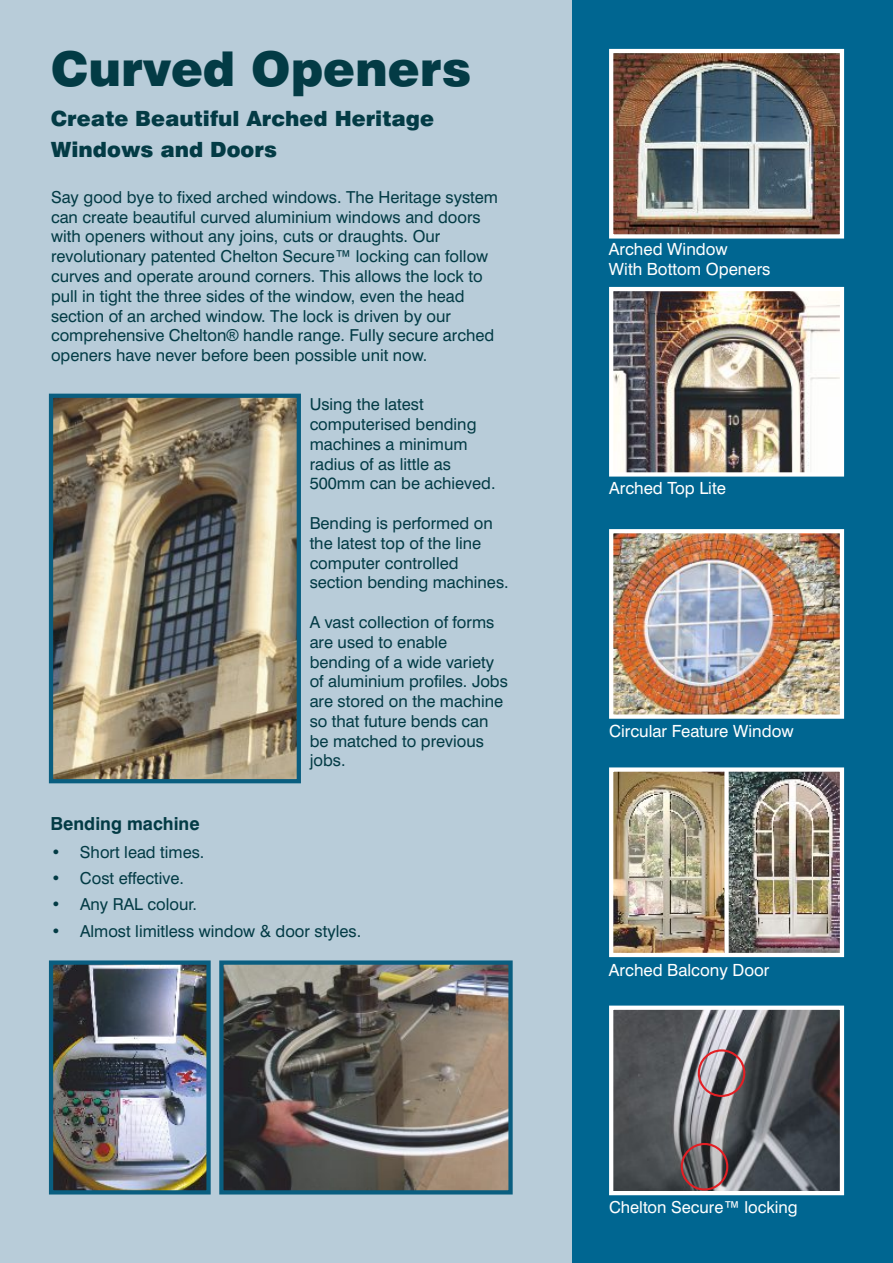
<style>
.page{position:relative;width:893px;height:1263px;background:#006691}
.page>*{position:absolute;margin:0;border:0;box-sizing:border-box;transform-origin:0 0}
.t1{font:900 48px "Swiss 721 BT";color:#033b45}
.t2{font:900 21px/31.5px "Swiss 721 BT";color:#033b45}
.t3{font:700 18px "Swiss 721 BT";color:#033b45}
.t4{font:16.8px/20.1px "Swiss 721 BT";color:#fff}
.t5{font:16.5px/19.8px "Swiss 721 BT";color:#033b45}
.t6{font:16.5px "Swiss 721 BT";color:#fff}
.s1{font-family:"Arial"}
</style>
<div class="page">
<div style="left:0;top:0;width:571px;height:1263px;background:#b8ccd9"></div>
<img style="left:54px;top:399px;width:242px;height:379px">
<div style="left:49px;top:394px;width:252px;height:389px;border:4px solid #0a5e80"></div>
<img style="left:614px;top:772px;width:110px;height:180px">
<img style="left:729px;top:772px;width:110px;height:180px">
<div style="left:609px;top:767px;width:235px;height:190px;border:4px solid #fff"></div>
<img style="left:614px;top:1010px;width:225px;height:180px">
<div style="left:698px;top:1049px;width:47px;height:48px;border:2px solid #e31f24;border-radius:50%"></div>
<div style="left:681px;top:1143px;width:47px;height:47px;border:2px solid #e31f24;border-radius:50%"></div>
<div style="left:609px;top:1005px;width:235px;height:190px;border:4px solid #fff"></div>
<img style="left:224px;top:965px;width:284px;height:224px">
<div style="left:219px;top:960px;width:294px;height:234px;border:4px solid #0a5e80"></div>
<div style="left:724px;top:769px;width:5px;height:186px;background:#fff"></div>
<img style="left:54px;top:965px;width:152px;height:224px">
<div style="left:49px;top:960px;width:162px;height:234px;border:4px solid #0a5e80"></div>
<img style="left:614px;top:534px;width:225px;height:180px">
<div style="left:609px;top:529px;width:235px;height:190px;border:4px solid #fff"></div>
<img style="left:614px;top:292px;width:225px;height:180px">
<div style="left:609px;top:287px;width:235px;height:190px;border:4px solid #fff"></div>
<img style="left:614px;top:54px;width:225px;height:180px">
<div style="left:609px;top:49px;width:235px;height:190px;border:4px solid #fff"></div>
<h1 class="t1" style="left:51px;top:50px;width:422px">Curved Openers</h1>
<p class="t2" style="left:51px;top:105px;width:385px">Create Beautiful Arched Heritage<br>Windows and Doors</p>
<p class="t5" style="left:51px;top:189px;width:449px">Say good bye to fixed arched windows. The Heritage system can create beautiful curved aluminium windows and doors with openers without any joins, cuts or draughts. Our revolutionary patented Chelton Secure<span class="s1">™</span> locking can follow curves and operate around corners. This allows the lock to pull in tight the three sides of the window, even the head section of an arched window. The lock is driven by our comprehensive Chelton<span class="s1">®</span> handle range. Fully secure arched openers have never before been possible unit now.</p>
<p class="t3" style="left:51px;top:817px;width:151px">Bending machine</p>
<p class="t5" style="left:310px;top:396px;width:187px">Using the latest computerised bending machines a minimum radius of as little as<br>500mm can be achieved.</p>
<p class="t5" style="left:310px;top:515px;width:201px">Bending is performed on the latest top of the line computer controlled section bending machines.</p>
<p class="t5" style="left:310px;top:614px;width:200px">A vast collection of forms are used to enable bending of a wide variety of aluminium profiles. Jobs are stored on the machine so that future bends can be matched to previous jobs.</p>
<p class="t5" style="left:51px;top:843px;width:155px">• Short lead times.</p>
<p class="t5" style="left:51px;top:870px;width:134px">• Cost effective.</p>
<p class="t5" style="left:51px;top:896px;width:148px">• Any RAL colour.</p>
<p class="t5" style="left:51px;top:922px;width:312px">• Almost limitless window &amp; door styles.</p>
<p class="t4" style="left:609px;top:241px;width:163px">Arched Window<br>With Bottom Openers</p>
<p class="t4" style="left:609px;top:479px;width:118px">Arched Top Lite</p>
<p class="t4" style="left:609px;top:722px;width:186px">Circular Feature Window</p>
<p class="t4" style="left:609px;top:962px;width:162px">Arched Balcony Door</p>
<p class="t6" style="left:609px;top:1201px;width:190px">Chelton Secure<span class="s1">™</span> locking</p>
</div>
